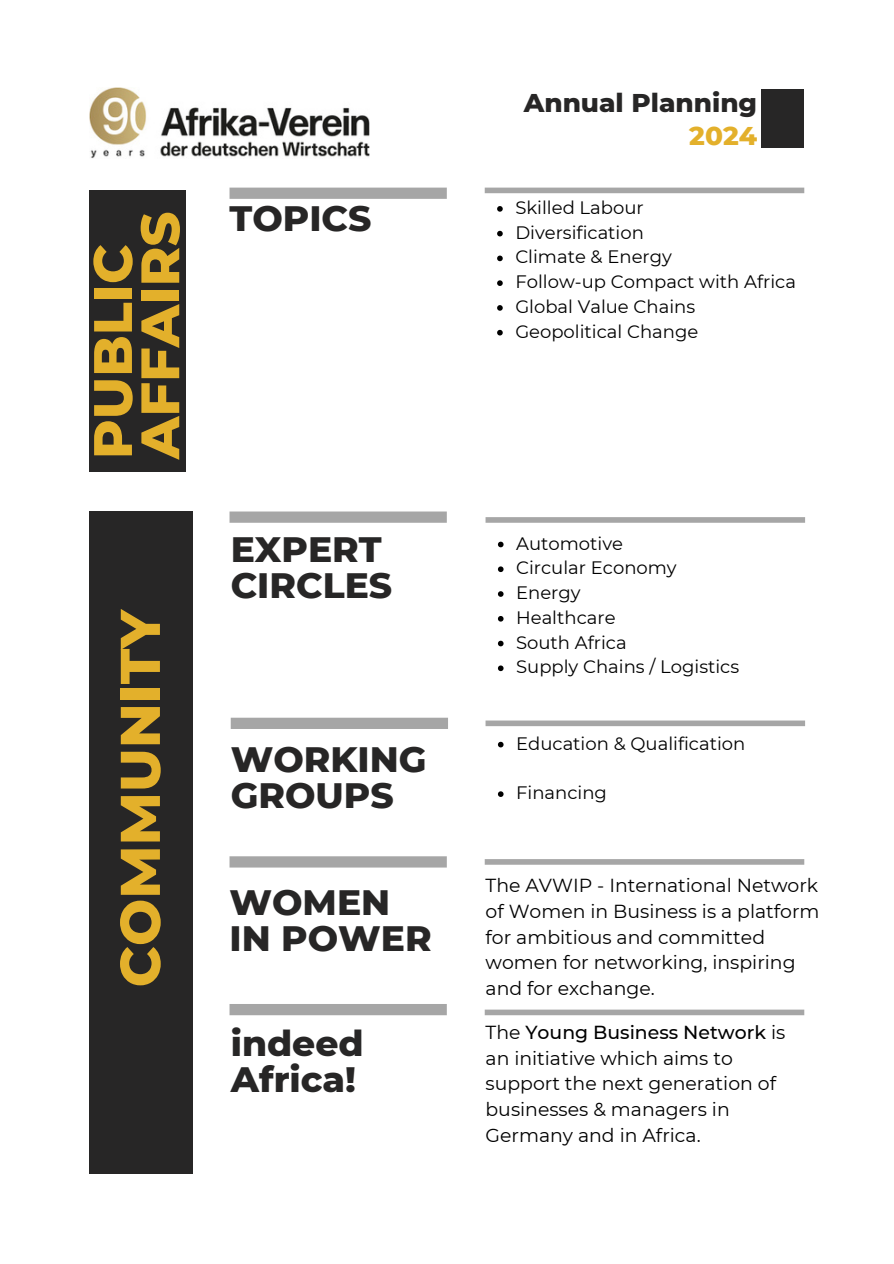
<style>
.page{position:relative;width:894px;height:1264px;background:#fff}
.page>*{position:absolute;margin:0;border:0;box-sizing:border-box;transform-origin:0 0}
.t1{font:800 55.8px "Montserrat";color:#e3b02b}
.t2{font:800 54px/47.2px "Montserrat";color:#e3b02b}
.t3{font:800 36px/36px "Montserrat";color:#272626}
.t4{font:800 26.25px/32.7px "Montserrat";color:#272626;text-align:right}
.t5{font:18.9px/26px "Montserrat";color:#000}
.t6{font:18px "Montserrat";color:#000}
.s1{color:#e3b02b}
.s2{font-weight:500}
</style>
<div class="page">
<div style="left:89px;top:190px;width:97px;height:282px;background:#272626"></div>
<div style="left:229px;top:188px;width:217px;height:11px;background:#a6a6a6"></div>
<div style="left:484px;top:188px;width:320px;height:5px;background:#a6a6a6"></div>
<div style="left:89px;top:511px;width:104px;height:663px;background:#272626"></div>
<div style="left:229px;top:511px;width:217px;height:12px;background:#a6a6a6"></div>
<div style="left:485px;top:517px;width:319px;height:6px;background:#a6a6a6"></div>
<div style="left:231px;top:717px;width:217px;height:12px;background:#a6a6a6"></div>
<div style="left:485px;top:720px;width:319px;height:6px;background:#a6a6a6"></div>
<div style="left:229px;top:1003px;width:217px;height:12px;background:#a6a6a6"></div>
<div style="left:484px;top:1009px;width:320px;height:6px;background:#a6a6a6"></div>
<div style="left:761px;top:89px;width:43px;height:59px;background:#272626"></div>
<div style="left:229px;top:856px;width:217px;height:11px;background:#a6a6a6"></div>
<div style="left:484px;top:859px;width:320px;height:5px;background:#a6a6a6"></div>
<img style="left:89px;top:88px;width:280px;height:71px">
<svg style="left:497px;top:206px;width:5px;height:6px"></svg>
<svg style="left:497px;top:231px;width:5px;height:5px"></svg>
<svg style="left:497px;top:255px;width:5px;height:6px"></svg>
<svg style="left:497px;top:280px;width:5px;height:6px"></svg>
<svg style="left:497px;top:305px;width:5px;height:6px"></svg>
<svg style="left:497px;top:330px;width:5px;height:5px"></svg>
<svg style="left:498px;top:741px;width:5px;height:6px"></svg>
<svg style="left:498px;top:791px;width:5px;height:6px"></svg>
<svg style="left:498px;top:541px;width:5px;height:6px"></svg>
<svg style="left:498px;top:566px;width:5px;height:6px"></svg>
<svg style="left:498px;top:591px;width:5px;height:6px"></svg>
<svg style="left:498px;top:616px;width:5px;height:5px"></svg>
<svg style="left:498px;top:640px;width:5px;height:6px"></svg>
<svg style="left:498px;top:665px;width:5px;height:6px"></svg>
<p class="t4" style="left:523px;top:86px;width:235px">Annual Planning<br><span class="s1">2024</span></p>
<p class="t2" style="left:89px;top:459px;width:249px;rotate:-90deg">PUBLIC<br>AFFAIRS</p>
<h1 class="t3" style="left:229px;top:200px;width:143px">TOPICS</h1>
<h2 class="t6" style="left:515px;top:196px;width:130px">Skilled Labour</h2>
<h4 class="t6" style="left:515px;top:221px;width:130px">Diversification</h4>
<p class="t6" style="left:515px;top:246px;width:158px">Climate &amp; Energy</p>
<p class="t6" style="left:515px;top:271px;width:282px">Follow-up Compact with Africa</p>
<p class="t6" style="left:515px;top:295px;width:181px">Global Value Chains</p>
<p class="t6" style="left:515px;top:320px;width:184px">Geopolitical Change</p>
<p class="t1" style="left:106px;top:987px;width:381px;rotate:-90deg">COMMUNITY</p>
<p class="t3" style="left:231px;top:531px;width:163px">EXPERT<br>CIRCLES</p>
<p class="t6" style="left:516px;top:532px;width:108px">Automotive</p>
<p class="t6" style="left:516px;top:557px;width:162px">Circular Economy</p>
<p class="t6" style="left:516px;top:581px;width:66px">Energy</p>
<p class="t6" style="left:516px;top:606px;width:101px">Healthcare</p>
<p class="t6" style="left:516px;top:631px;width:112px">South Africa</p>
<p class="t6" style="left:516px;top:656px;width:224px">Supply Chains / Logistics</p>
<h2 class="t3" style="left:231px;top:740px;width:197px">WORKING<br>GROUPS</h2>
<h1 class="t6" style="left:516px;top:732px;width:231px">Education &amp; Qualification</h1>
<h2 class="t6" style="left:516px;top:781px;width:92px">Financing</h2>
<p class="t3" style="left:229px;top:884px;width:204px">WOMEN<br>IN POWER</p>
<p class="t5" style="left:485px;top:872px;width:335px">The AVWIP - International Network of Women in Business is a platform for ambitious and committed women for networking, inspiring and for exchange.</p>
<h2 class="t3" style="left:231px;top:1024px;width:134px">indeed<br>Africa!</h2>
<h3 class="t5" style="left:485px;top:1018px;width:301px">The <span class="s2">Young Business Network</span> is an initiative which aims to support the next generation of businesses &amp; managers in<br>Germany and in Africa.</h3>
</div>
